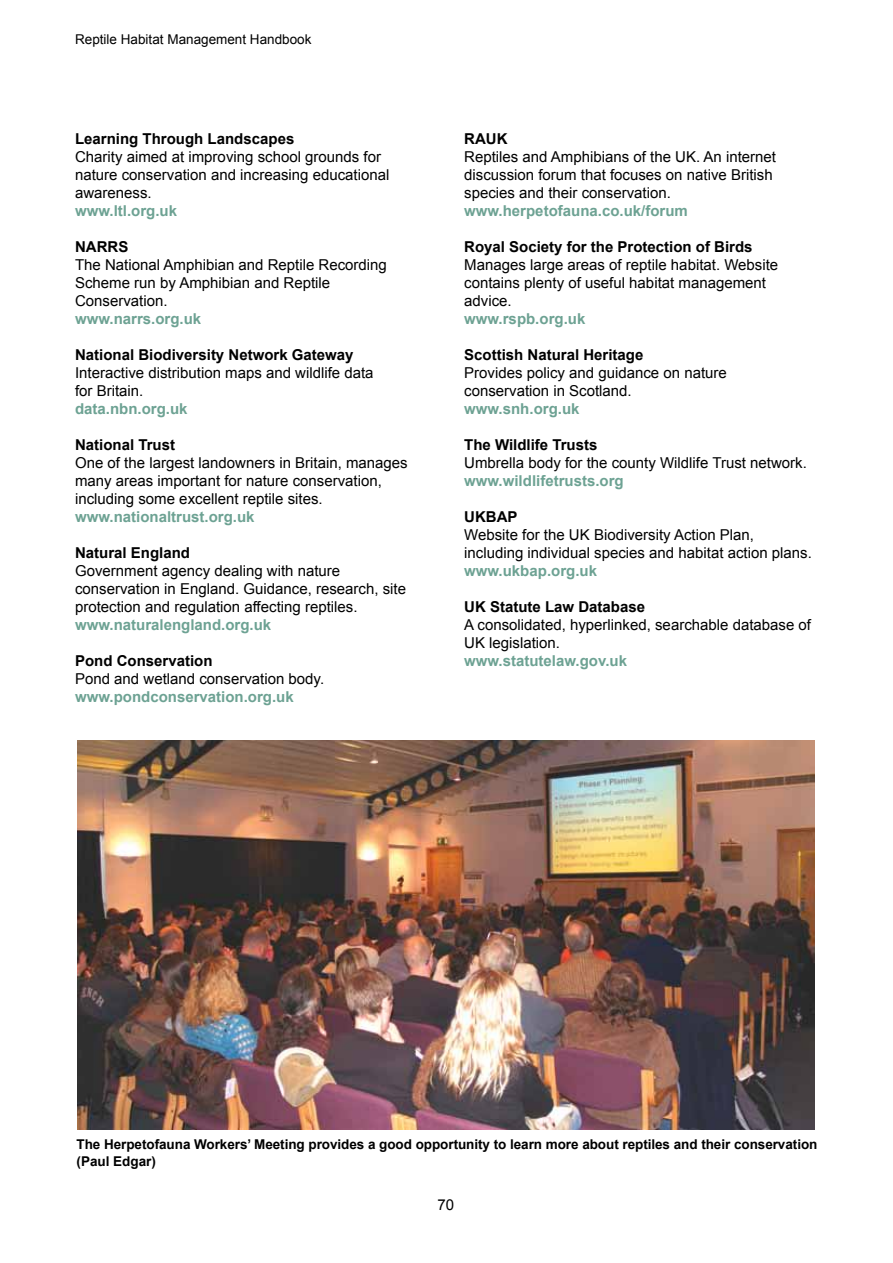
<style>
.page{position:relative;width:893px;height:1263px;background:#fff}
.page>*{position:absolute;margin:0;border:0;box-sizing:border-box;transform-origin:0 0}
.t1{font:15px/18px "Arial";color:#000}
.t2{font:700 15px "Arial";color:#6da293}
.t3{font:700 15px "Arial";color:#000}
.t4{font:700 13.5px/16.2px "Arial";letter-spacing:-.005em;color:#000}
.t5{font:13.5px "Arial";color:#000}
</style>
<div class="page">
<img style="left:78px;top:740px;width:737px;height:389px">
<p class="t5" style="left:75px;top:32px;width:238px">Reptile Habitat Management Handbook</p>
<p class="t3" style="left:75px;top:130px;width:221px">Learning Through Landscapes</p>
<p class="t1" style="left:75px;top:148px;width:316px">Charity aimed at improving school grounds for nature conservation and increasing educational awareness.</p>
<p class="t2" style="left:75px;top:202px;width:103px">www.ltl.org.uk</p>
<p class="t3" style="left:75px;top:238px;width:55px">NARRS</p>
<p class="t1" style="left:75px;top:256px;width:313px">The National Amphibian and Reptile Recording<br>Scheme run by Amphibian and Reptile<br>Conservation.</p>
<p class="t2" style="left:75px;top:310px;width:128px">www.narrs.org.uk</p>
<p class="t3" style="left:75px;top:346px;width:280px">National Biodiversity Network Gateway</p>
<p class="t1" style="left:75px;top:364px;width:300px">Interactive distribution maps and wildlife data for Britain.</p>
<p class="t2" style="left:75px;top:400px;width:114px">data.nbn.org.uk</p>
<p class="t3" style="left:75px;top:436px;width:102px">National Trust</p>
<p class="t1" style="left:75px;top:454px;width:334px">One of the largest landowners in Britain, manages many areas important for nature conservation, including some excellent reptile sites.</p>
<p class="t2" style="left:75px;top:508px;width:181px">www.nationaltrust.org.uk</p>
<p class="t3" style="left:75px;top:544px;width:117px">Natural England</p>
<p class="t1" style="left:75px;top:562px;width:332px">Government agency dealing with nature conservation in England. Guidance, research, site protection and regulation affecting reptiles.</p>
<p class="t2" style="left:75px;top:616px;width:198px">www.naturalengland.org.uk</p>
<p class="t3" style="left:75px;top:652px;width:139px">Pond Conservation</p>
<p class="t1" style="left:75px;top:670px;width:251px">Pond and wetland conservation body.</p>
<p class="t2" style="left:75px;top:688px;width:220px">www.pondconservation.org.uk</p>
<p class="t3" style="left:464px;top:130px;width:45px">RAUK</p>
<p class="t1" style="left:464px;top:148px;width:313px">Reptiles and Amphibians of the UK. An internet discussion forum that focuses on native British species and their conservation.</p>
<p class="t2" style="left:464px;top:202px;width:225px">www.herpetofauna.co.uk/forum</p>
<p class="t3" style="left:464px;top:238px;width:290px">Royal Society for the Protection of Birds</p>
<p class="t1" style="left:464px;top:256px;width:316px">Manages large areas of reptile habitat. Website contains plenty of useful habitat management advice.</p>
<p class="t2" style="left:464px;top:310px;width:123px">www.rspb.org.uk</p>
<p class="t3" style="left:464px;top:346px;width:181px">Scottish Natural Heritage</p>
<p class="t1" style="left:464px;top:364px;width:264px">Provides policy and guidance on nature conservation in Scotland.</p>
<p class="t2" style="left:464px;top:400px;width:117px">www.snh.org.uk</p>
<p class="t3" style="left:464px;top:436px;width:135px">The Wildlife Trusts</p>
<p class="t1" style="left:464px;top:454px;width:344px">Umbrella body for the county Wildlife Trust network.</p>
<p class="t2" style="left:464px;top:472px;width:161px">www.wildlifetrusts.org</p>
<p class="t3" style="left:464px;top:508px;width:55px">UKBAP</p>
<p class="t1" style="left:464px;top:526px;width:349px">Website for the UK Biodiversity Action Plan, including individual species and habitat action plans.</p>
<p class="t2" style="left:464px;top:562px;width:134px">www.ukbap.org.uk</p>
<p class="t3" style="left:464px;top:598px;width:182px">UK Statute Law Database</p>
<p class="t1" style="left:464px;top:616px;width:348px">A consolidated, hyperlinked, searchable database of<br>UK legislation.</p>
<p class="t2" style="left:464px;top:652px;width:164px">www.statutelaw.gov.uk</p>
<p class="t4" style="left:77px;top:1136px;width:742px">The Herpetofauna Workers’ Meeting provides a good opportunity to learn more about reptiles and their conservation (Paul Edgar)</p>
<p class="t1" style="left:437px;top:1196px;width:18px">70</p>
</div>
